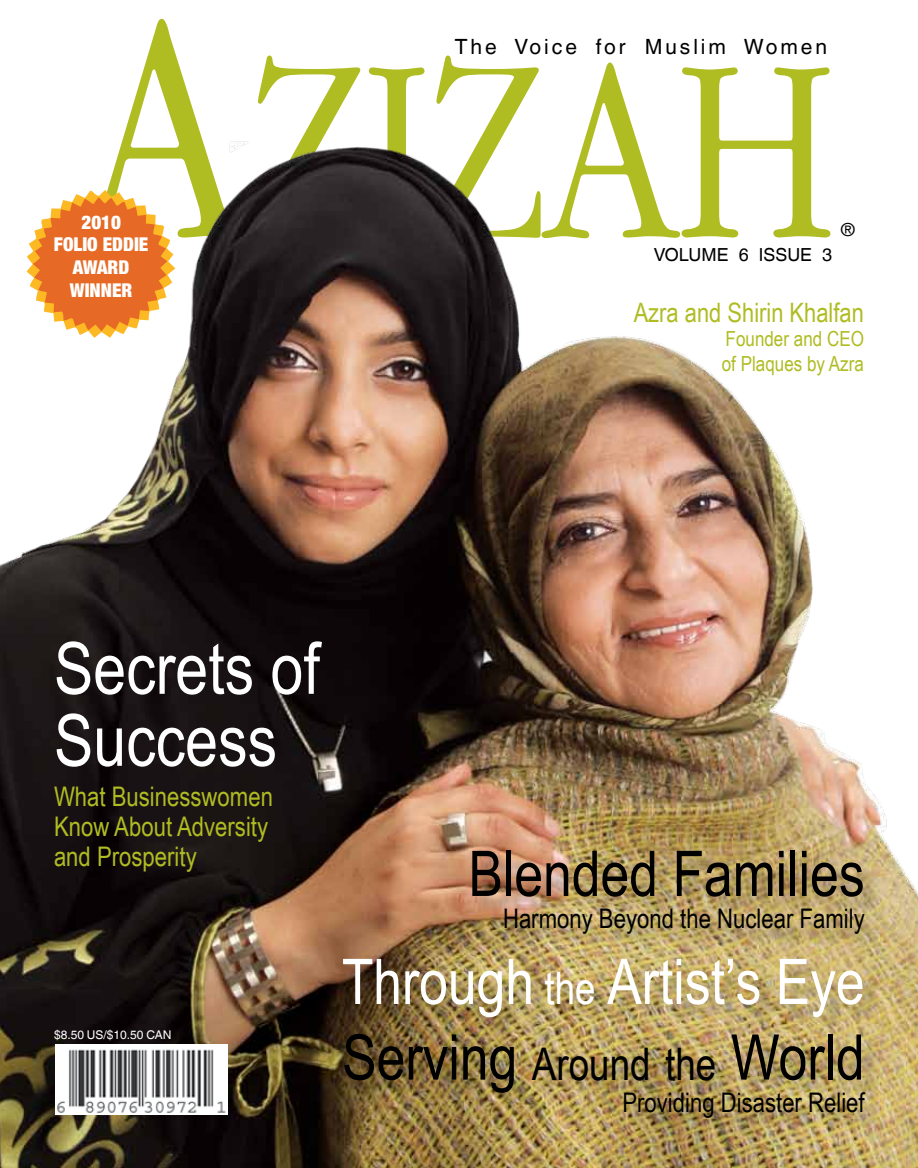
<style>
.page{position:relative;width:918px;height:1168px;background:#fff}
.page>*{position:absolute;margin:0;border:0;box-sizing:border-box;transform-origin:0 0}
.t1{font:270px "Garamond Narrow Plain";letter-spacing:-.005em;color:#afbc22}
.t2{font:72px/72px "Arial Narrow";color:#fff}
.t3{font:63px/75.6px "Arial Narrow";color:#fff}
.t4{font:63px "Arial Narrow";color:#000}
.t5{font:27px "Arial Narrow";color:#000}
.t6{font:27px/30px "Arial Narrow";color:#afbc22}
.t7{font:26.7px "Arial Narrow";color:#afbc22}
.t8{font:21px "Helvetica World";letter-spacing:.14em;color:#000}
.t9{font:20.85px/24.9px "Arial Narrow";color:#afbc22}
.t10{font:900 condensed 18.9px/22.8px "Helvetica Neue LT Com";color:#fff;text-align:center}
.t11{font:18px "Helvetica World";color:#000}
.t12{font:12px "Helvetica World";color:#fff}
.s1{font-size:337.5px}
.s2{font-size:45px}
.s3{color:#000}
.s4{font-size:45px;color:#000}
</style>
<div class="page">
<img style="left:0;top:141px;width:918px;height:1027px">
<img style="left:56px;top:1044px;width:171px;height:71px">
<div style="left:346px;top:853px;width:538px;height:282px;background:#000;opacity:.25"></div>
<svg style="left:27px;top:190px;width:148px;height:148px"></svg>
<p class="t1" style="left:86px;top:14px;width:752px"><span class="s1">A</span>ZIZAH</p>
<p class="t8" style="left:455px;top:35px;width:374px">The Voice for Muslim Women</p>
<p class="t10" style="left:54px;top:210px;width:96px">2010<br>FOLIO EDDIE<br>AWARD<br>WINNER</p>
<p class="t11" style="left:654px;top:244px;width:180px">VOLUME 6 ISSUE 3</p>
<p class="t11" style="left:840px;top:219px;width:17px">®</p>
<p class="t7" style="left:634px;top:292px;width:232px">Azra and Shirin Khalfan</p>
<p class="t9" style="left:722px;top:326px;width:144px">Founder and CEO of Plaques by Azra</p>
<p class="t2" style="left:54px;top:630px;width:267px">Secrets of<br>Success</p>
<p class="t6" style="left:54px;top:780px;width:221px">What Businesswomen<br>Know About Adversity and Prosperity</p>
<p class="t12" style="left:54px;top:1028px;width:119px">$8.50 US/$10.50 CAN</p>
<p class="t4" style="left:469px;top:827px;width:398px">Blended Families</p>
<p class="t5" style="left:503px;top:899px;width:363px">Harmony Beyond the Nuclear Family</p>
<p class="t3" style="left:342px;top:941px;width:525px">Through <span class="s2">the</span> Artist’s Eye<br><span class="s3">Serving</span> <span class="s4">Around the</span> <span class="s3">World</span></p>
<p class="t5" style="left:622px;top:1082px;width:244px">Providing Disaster Relief</p>
</div>
